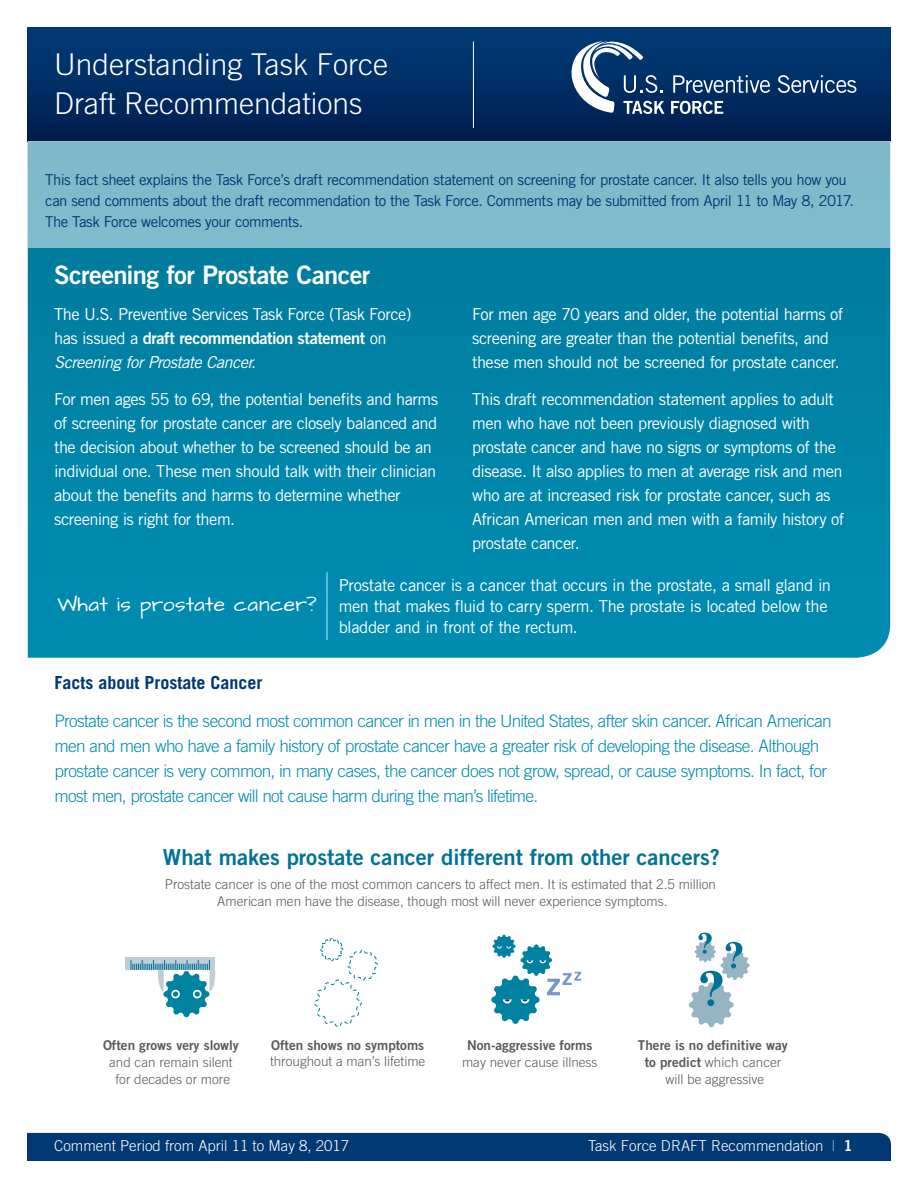
<style>
.page{position:relative;width:918px;height:1188px;background:#fff}
.page>*{position:absolute;margin:0;border:0;box-sizing:border-box;transform-origin:0 0}
.t1{font:300 30px/39px "Trade Gothic LT Std";color:#fff}
.t2{font:25.5px "Trade Gothic LT Std Bd 2";letter-spacing:-.025em;color:#fff}
.t3{font:22.05px "Trade Gothic Bold Two";color:#007297}
.t4{font:21px "Architects Daughter";letter-spacing:.015em;color:#fff}
.t5{font:700 18px "Trade Gothic LT Std";color:#003974}
.t6{font:300 17.25px/24.8px "Trade Gothic LT Std";letter-spacing:-.04em;color:#008ab0}
.t7{font:16.5px/24px "Trade Gothic";letter-spacing:-.03em;color:#fff}
.t8{font:15px/21px "Trade Gothic";letter-spacing:-.035em;color:#003974}
.t9{font:300 15px "Trade Gothic LT Std";color:#fff}
.t10{font:300 13.5px/17.1px "Trade Gothic";color:#58595b;text-align:center}
.t11{font:13.5px/17.1px "Trade Gothic Bold Two";color:#58595b;text-align:center}
.s1{font-family:"Trade Gothic Bold Two"}
.s2{font-style:italic}
.s3{font-family:"Trade Gothic Bold Two";font-weight:400}
.s4{font-family:"Trade Gothic";font-weight:300}
.s5{color:#74cee2}
.s6{font-family:"Trade Gothic LT Std Bd 2";font-weight:400}
</style>
<div class="page">
<div style="left:28px;top:27px;width:862px;height:114px;background:linear-gradient(to bottom,#003c79,#001e4f)"></div>
<hr style="left:473px;top:42px;width:1px;height:86px;background:#fff">
<div style="left:27px;top:1133px;width:864px;height:28px;background:#003974"></div>
<svg style="left:28px;top:248px;width:862px;height:410px;background:#0084a8"></svg>
<svg style="left:778px;top:75px;width:78px;height:18px"></svg>
<svg style="left:671px;top:101px;width:52px;height:13px"></svg>
<svg style="left:568px;top:41px;width:96px;height:73px"></svg>
<svg style="left:673px;top:75px;width:97px;height:18px;background:#44668e"></svg>
<hr style="left:326px;top:572px;width:2px;height:68px;background:#74cee2">
<div style="left:28px;top:141px;width:862px;height:107px;background:#7fbacb"></div>
<svg style="left:491px;top:934px;width:90px;height:90px"></svg>
<svg style="left:314px;top:938px;width:64px;height:89px"></svg>
<div style="left:126px;top:958px;width:89px;height:12px;background:#bcced7"></div>
<svg style="left:131px;top:960px;width:84px;height:58px"></svg>
<svg style="left:689px;top:933px;width:61px;height:95px"></svg>
<h1 class="t1" style="left:54px;top:44px;width:335px">Understanding Task Force<br>Draft Recommendations</h1>
<p class="t8" style="left:45px;top:169px;width:811px">This fact sheet explains the Task Force’s draft recommendation statement on screening for prostate cancer. It also tells you how you can send comments about the draft recommendation to the Task Force. Comments may be submitted from April 11 to May 8, 2017.<br>The Task Force welcomes your comments.</p>
<h2 class="t2" style="left:54px;top:259px;width:318px">Screening for Prostate Cancer</h2>
<p class="t7" style="left:54px;top:302px;width:359px">The U.S. Preventive Services Task Force (Task Force) has issued a <span class="s1">draft recommendation statement</span> on<br><span class="s2">Screening for Prostate Cancer</span>.</p>
<p class="t7" style="left:54px;top:387px;width:385px">For men ages 55 to 69, the potential benefits and harms of screening for prostate cancer are closely balanced and the decision about whether to be screened should be an individual one. These men should talk with their clinician about the benefits and harms to determine whether screening is right for them.</p>
<p class="t7" style="left:472px;top:302px;width:373px">For men age 70 years and older, the potential harms of screening are greater than the potential benefits, and these men should not be screened for prostate cancer.</p>
<p class="t7" style="left:472px;top:387px;width:374px">This draft recommendation statement applies to adult men who have not been previously diagnosed with prostate cancer and have no signs or symptoms of the disease. It also applies to men at average risk and men who are at increased risk for prostate cancer, such as African American men and men with a family history of prostate cancer.</p>
<h3 class="t4" style="left:57px;top:590px;width:261px">What is prostate cancer?</h3>
<p class="t7" style="left:339px;top:574px;width:494px;line-height:21px">Prostate cancer is a cancer that occurs in the prostate, a small gland in men that makes fluid to carry sperm. The prostate is located below the bladder and in front of the rectum.</p>
<h2 class="t5" style="left:54px;top:672px;width:210px">Facts about Prostate Cancer</h2>
<p class="t6" style="left:54px;top:709px;width:779px">Prostate cancer is the second most common cancer in men in the United States, after skin cancer. African American men and men who have a family history of prostate cancer have a greater risk of developing the disease. Although prostate cancer is very common, in many cases, the cancer does not grow, spread, or cause symptoms. In fact, for most men, prostate cancer will not cause harm during the man’s lifetime.</p>
<h3 class="t3" style="left:163px;top:843px;width:558px">What makes prostate cancer different from other cancers?</h3>
<p class="t10" style="left:165px;top:876px;width:553px">Prostate cancer is one of the most common cancers to affect men. It is estimated that 2.5 million<br>American men have the disease, though most will never experience symptoms.</p>
<p class="t10" style="left:103px;top:1036px;width:137px"><span class="s3">Often grows very slowly </span>and can remain silent for decades or more</p>
<p class="t10" style="left:270px;top:1037px;width:157px;line-height:15.9px;text-align:left"><span class="s3">Often shows no symptoms </span>throughout a man’s lifetime</p>
<p class="t10" style="left:462px;top:1036px;width:137px"><span class="s3">Non-aggressive forms </span>may never cause illness</p>
<p class="t11" style="left:638px;top:1036px;width:151px">There is no definitive way to predict <span class="s4">which cancer will be aggressive</span></p>
<p class="t9" style="left:54px;top:1137px;width:297px">Comment Period from April 11 to May 8, 2017</p>
<p class="t9" style="left:588px;top:1137px;width:266px">Task Force DRAFT Recommendation <span class="s5">|</span> <span class="s6">1</span></p>
</div>
